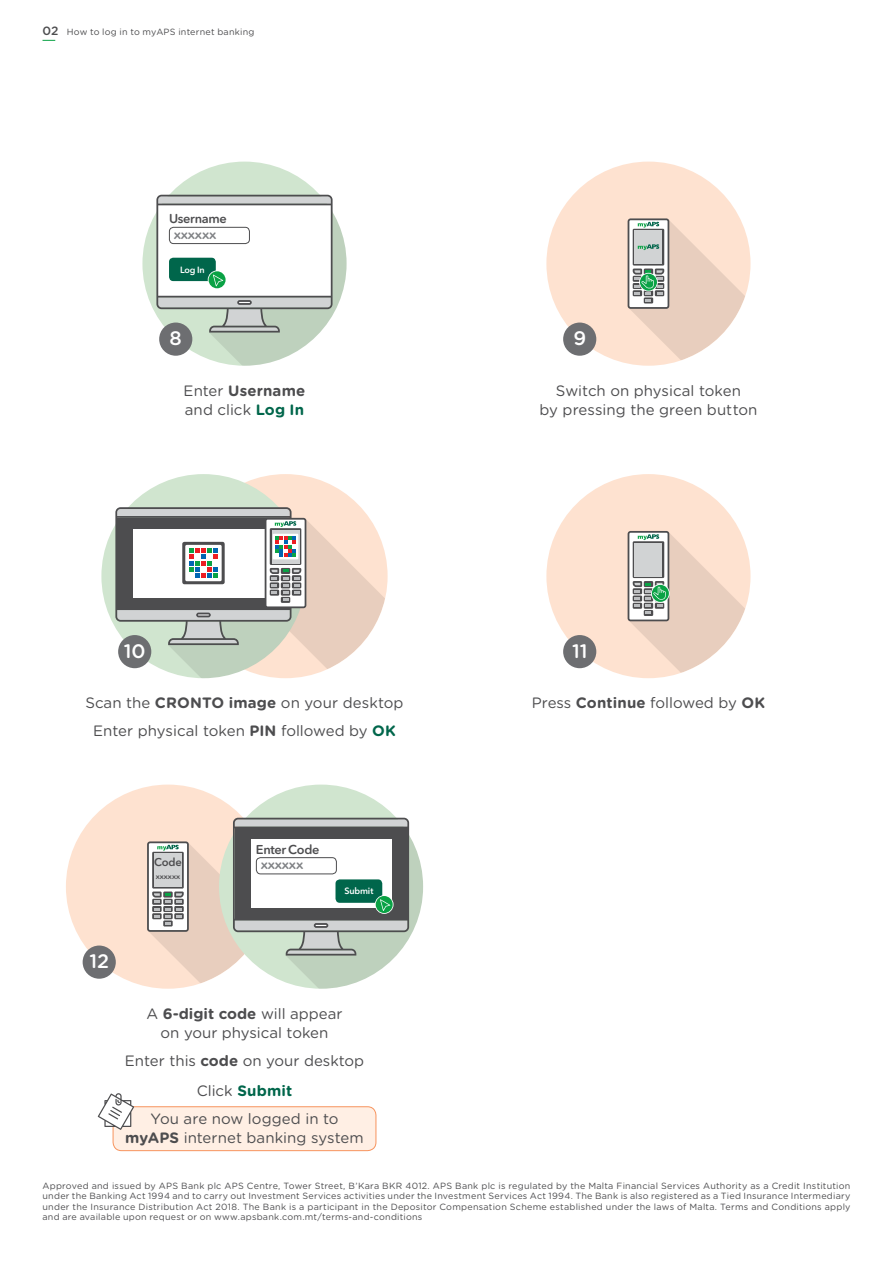
<style>
.page{position:relative;width:893px;height:1263px;background:#fff}
.page>*{position:absolute;margin:0;border:0;box-sizing:border-box;transform-origin:0 0}
.t1{font:500 19.5px "Gotham Rounded";color:#fff}
.t2{font:15px/19.5px "Gotham Rounded";color:#4d4d4f;text-align:center}
.t3{font:600 13.5px "Avenir Next Rounded Pro";letter-spacing:-.015em;color:#808285}
.t4{font:600 12.75px "Avenir Next Rounded Pro";letter-spacing:-.025em;color:#4d4d4f}
.t5{font:600 11.25px "Avenir Next Rounded Pro";color:#4d4d4f}
.t6{font:9px/10.5px "Gotham Rounded";letter-spacing:.025em;color:#4d4d4f;text-align:justify}
.t7{font:600 9px "Avenir Next Rounded Pro";letter-spacing:-.015em;color:#fff}
.t8{font:600 7.5px "Avenir Next Rounded Pro";color:#4d4d4f}
.s1{font-weight:500;font-size:12px}
.s2{font-weight:700}
.s3{font-weight:700;color:#00664b}
</style>
<div class="page">
<div style="left:113px;top:1107px;width:263px;height:44px;background:#ffefe4;border-radius:9px"></div>
<div style="left:113px;top:1106px;width:263px;height:45px;border:1px solid #f7945e;border-radius:9px"></div>
<svg style="left:98px;top:1093px;width:36px;height:37px"></svg>
<div style="left:142px;top:162px;width:205px;height:204px;background:#d0e5cf;border-radius:50%"></div>
<svg style="left:156px;top:195px;width:191px;height:171px"></svg>
<div style="left:159px;top:323px;width:33px;height:33px;background:#6d6e71;border-radius:50%"></div>
<div style="left:66px;top:784px;width:204px;height:205px;background:#fee2d0;border-radius:50%"></div>
<div style="left:147px;top:841px;width:42px;height:91px;background:#5b5959;border-radius:3px"></div>
<div style="left:219px;top:784px;width:204px;height:205px;background:#d0e5cf;border-radius:50%"></div>
<svg style="left:148px;top:818px;width:275px;height:171px"></svg>
<div style="left:83px;top:945px;width:33px;height:34px;background:#6d6e71;border-radius:50%"></div>
<div style="left:546px;top:162px;width:204px;height:204px;background:#fee2d0;border-radius:50%"></div>
<div style="left:628px;top:218px;width:41px;height:91px;background:#4d4d4f;border-radius:3px"></div>
<svg style="left:628px;top:220px;width:117px;height:140px"></svg>
<div style="left:563px;top:323px;width:33px;height:33px;background:#6d6e71;border-radius:50%"></div>
<div style="left:546px;top:474px;width:204px;height:204px;background:#fee2d0;border-radius:50%"></div>
<svg style="left:628px;top:532px;width:117px;height:141px"></svg>
<div style="left:563px;top:635px;width:33px;height:33px;background:#6d6e71;border-radius:50%"></div>
<div style="left:183px;top:474px;width:205px;height:204px;background:#fee2d0;border-radius:50%"></div>
<div style="left:101px;top:474px;width:205px;height:204px;background:#d0e5cf;border-radius:50%"></div>
<svg style="left:115px;top:507px;width:270px;height:171px"></svg>
<div style="left:118px;top:635px;width:33px;height:33px;background:#6d6e71;border-radius:50%"></div>
<svg style="left:43px;top:40px;width:12px;height:1px"></svg>
<p class="t6" style="left:43px;top:26px;width:213px"><span class="s1">02</span> How to log in to myAPS internet banking</p>
<h3 class="t4" style="left:169px;top:210px;width:59px">Username</h3>
<h3 class="t3" style="left:174px;top:225px;width:44px">xxxxxx</h3>
<p class="t7" style="left:180px;top:263px;width:26px">Log In</p>
<h1 class="t1" style="left:170px;top:325px;width:14px">8</h1>
<h1 class="t1" style="left:573px;top:325px;width:14px">9</h1>
<h2 class="t2" style="left:184px;top:380px;width:123px;text-align:left">Enter <span class="s2">Username </span>and click <span class="s3">Log In</span></h2>
<h2 class="t2" style="left:540px;top:380px;width:219px">Switch on physical token<br>by pressing the green button</h2>
<h1 class="t1" style="left:124px;top:637px;width:23px">10</h1>
<h1 class="t1" style="left:572px;top:637px;width:17px">11</h1>
<h2 class="t2" style="left:85px;top:692px;width:320px">Scan the <span class="s2">CRONTO image</span> on your desktop</h2>
<h2 class="t2" style="left:532px;top:692px;width:235px">Press <span class="s2">Continue</span> followed by <span class="s2">OK</span></h2>
<h2 class="t2" style="left:93px;top:720px;width:304px">Enter physical token <span class="s2">PIN</span> followed by <span class="s3">OK</span></h2>
<p class="t5" style="left:154px;top:854px;width:29px">Code</p>
<p class="t8" style="left:156px;top:871px;width:26px">xxxxxx</p>
<h3 class="t4" style="left:256px;top:840px;width:65px">Enter Code</h3>
<h3 class="t3" style="left:261px;top:855px;width:44px">xxxxxx</h3>
<p class="t7" style="left:344px;top:885px;width:31px">Submit</p>
<h1 class="t1" style="left:89px;top:948px;width:21px">12</h1>
<h2 class="t2" style="left:147px;top:1003px;width:197px">A <span class="s2">6-digit code</span> will appear on your physical token</h2>
<h2 class="t2" style="left:125px;top:1045px;width:241px;line-height:29.5px">Enter this <span class="s2">code</span> on your desktop<br>Click <span class="s3">Submit</span></h2>
<h2 class="t2" style="left:125px;top:1108px;width:240px">You are now logged in to <span class="s2">myAPS</span> internet banking system</h2>
<p class="t6" style="left:43px;top:1180px;width:809px">Approved and issued by APS Bank plc APS Centre, Tower Street, B’Kara BKR 4012. APS Bank plc is regulated by the Malta Financial Services Authority as a Credit Institution under the Banking Act 1994 and to carry out Investment Services activities under the Investment Services Act 1994. The Bank is also registered as a Tied Insurance Intermediary under the Insurance Distribution Act 2018. The Bank is a participant in the Depositor Compensation Scheme established under the laws of Malta. Terms and Conditions apply and are available upon request or on www.apsbank.com.mt/terms-and-conditions</p>
</div>
